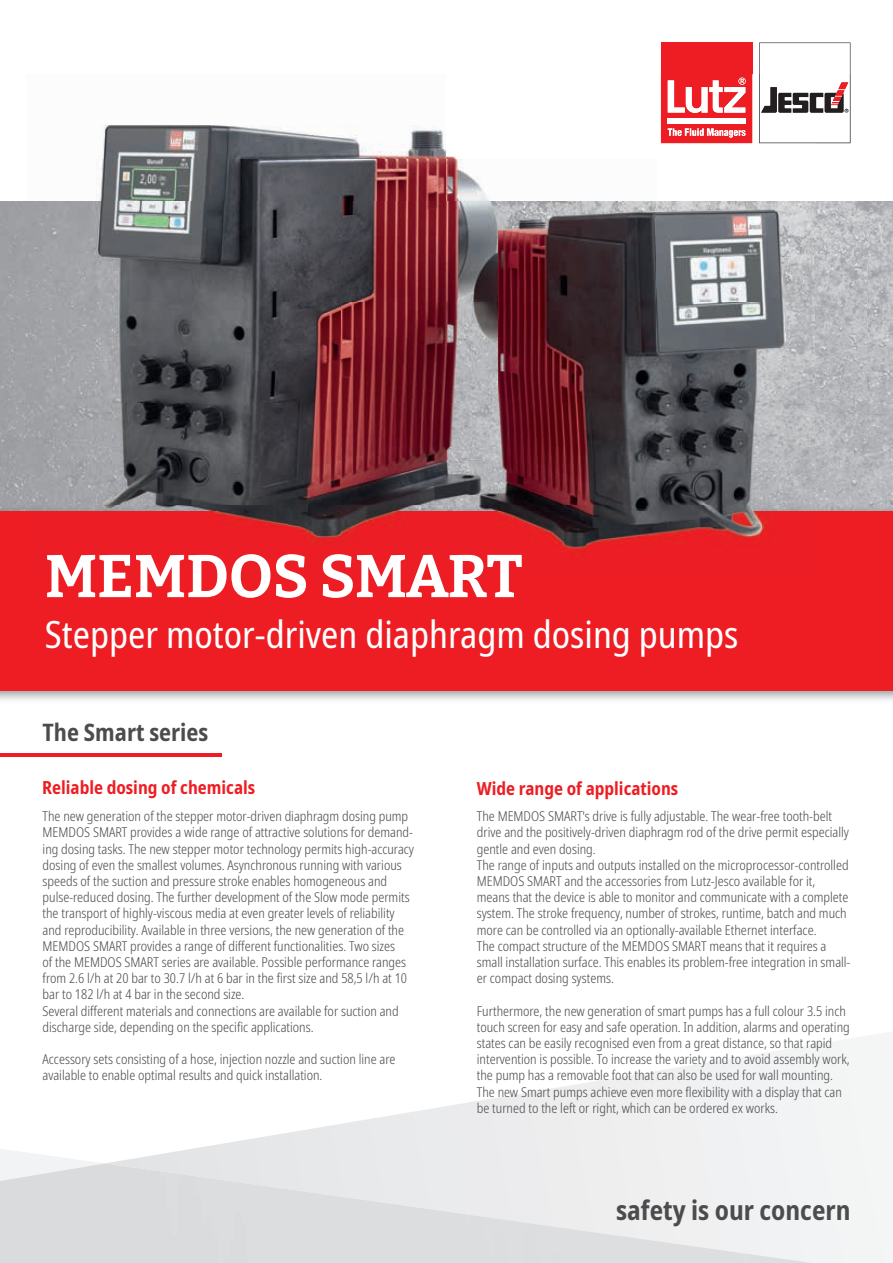
<style>
.page{position:relative;width:893px;height:1263px;background:#fff}
.page>*{position:absolute;margin:0;border:0;box-sizing:border-box;transform-origin:0 0}
.t1{font:700 60px "Bitter";letter-spacing:-.005em;color:#fff}
.t2{font:condensed 37.5px "Noto Sans";color:#fff}
.t3{font:700 condensed 27px "Noto Sans";color:#4b4c4d}
.t4{font:700 condensed 24px "Noto Sans";color:#4b4c4d}
.t5{font:700 condensed 18px "Noto Sans";color:#ee1d23}
.t6{font:300 condensed 13.5px/16.2px "Noto Sans";color:#4b4c4d}
</style>
<div class="page">
<svg style="left:109px;top:1034px;width:784px;height:229px"></svg>
<img style="left:0;top:1163px;width:813px;height:100px">
<div style="left:661px;top:43px;width:91px;height:100px;background:#ee1d23"></div>
<img style="left:0;top:202px;width:814px;height:303px">
<img style="left:867px;top:202px;width:26px;height:303px">
<img style="left:0;top:505px;width:893px;height:6px">
<div style="left:0;top:511px;width:893px;height:180px;background:#ee1d23"></div>
<hr style="left:0;top:753px;width:221px;height:3px;background:#ee1d23">
<img style="left:26px;top:74px;width:735px;height:128px">
<img style="left:814px;top:74px;width:53px;height:431px">
<img style="left:761px;top:143px;width:53px;height:59px">
<img style="left:661px;top:74px;width:91px;height:69px">
<img style="left:668px;top:118px;width:77px;height:5px">
<svg style="left:668px;top:77px;width:78px;height:36px"></svg>
<img style="left:668px;top:128px;width:78px;height:10px">
<svg style="left:759px;top:43px;width:91px;height:100px"></svg>
<img style="left:26px;top:505px;width:841px;height:47px">
<h1 class="t1" style="left:45px;top:538px;width:479px">MEMDOS SMART</h1>
<h2 class="t2" style="left:45px;top:608px;width:695px">Stepper motor-driven diaphragm dosing pumps</h2>
<h3 class="t4" style="left:43px;top:715px;width:167px">The Smart series</h3>
<h3 class="t5" style="left:42px;top:775px;width:215px">Reliable dosing of chemicals</h3>
<h3 class="t5" style="left:477px;top:775px;width:203px">Wide range of applications</h3>
<p class="t6" style="left:43px;top:808px;width:373px">The new generation of the stepper motor-driven diaphragm dosing pump MEMDOS SMART provides a wide range of attractive solutions for demand&shy;ing dosing tasks. The new stepper motor technology permits high-accuracy dosing of even the smallest volumes. Asynchronous running with various speeds of the suction and pressure stroke enables homogeneous and pulse-reduced dosing. The further development of the Slow mode permits the transport of highly-viscous media at even greater levels of reliability and reproducibility. Available in three versions, the new generation of the MEMDOS SMART provides a range of different functionalities. Two sizes<br>of the MEMDOS SMART series are available. Possible performance ranges from 2.6 l/h at 20 bar to 30.7 l/h at 6 bar in the first size and 58,5 l/h at 10 bar to 182 l/h at 4 bar in the second size.<br>Several different materials and connections are available for suction and discharge side, depending on the specific applications.</p>
<p class="t6" style="left:43px;top:1051px;width:354px">Accessory sets consisting of a hose, injection nozzle and suction line are available to enable optimal results and quick installation.</p>
<p class="t6" style="left:477px;top:808px;width:375px">The MEMDOS SMART's drive is fully adjustable. The wear-free tooth-belt drive and the positively-driven diaphragm rod of the drive permit especially gentle and even dosing.<br>The range of inputs and outputs installed on the microprocessor-controlled MEMDOS SMART and the accessories from Lutz-Jesco available for it, means that the device is able to monitor and communicate with a complete system. The stroke frequency, number of strokes, runtime, batch and much more can be controlled via an optionally-available Ethernet interface.<br>The compact structure of the MEMDOS SMART means that it requires a small installation surface. This enables its problem-free integration in small&shy;er compact dosing systems.</p>
<p class="t6" style="left:477px;top:1003px;width:374px">Furthermore, the new generation of smart pumps has a full colour 3.5 inch touch screen for easy and safe operation. In addition, alarms and operating states can be easily recognised even from a great distance, so that rapid intervention is possible. To increase the variety and to avoid assembly work, the pump has a removable foot that can also be used for wall mounting.<br>The new Smart pumps achieve even more flexibility with a display that can be turned to the left or right, which can be ordered ex works.</p>
<h3 class="t3" style="left:616px;top:1191px;width:236px">safety is our concern</h3>
</div>
